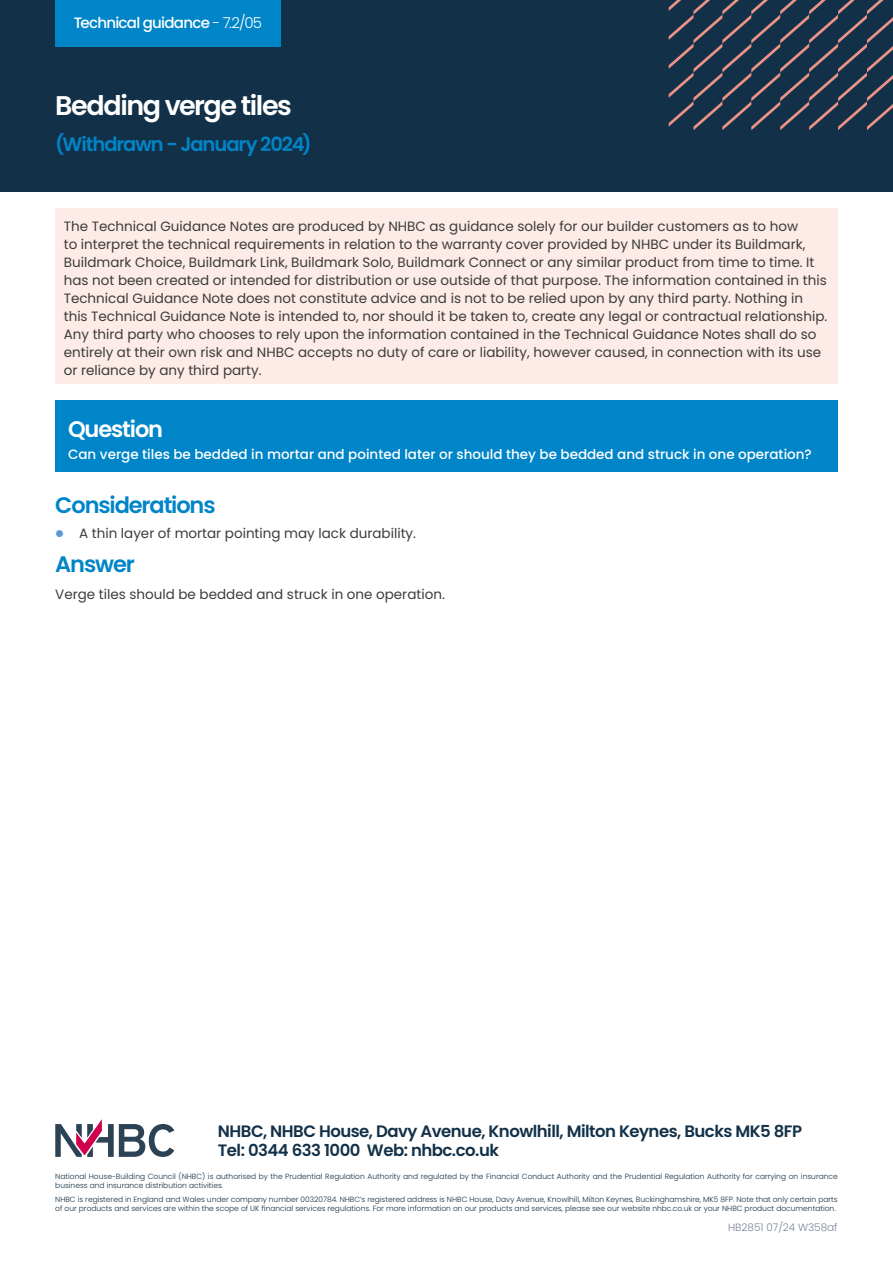
<style>
.page{position:relative;width:893px;height:1263px;background:#fff}
.page>*{position:absolute;margin:0;border:0;box-sizing:border-box;transform-origin:0 0}
.t1{font:600 27px "Poppins";letter-spacing:-.05em;color:#fff}
.t2{font:600 22.5px "Poppins";letter-spacing:-.05em;color:#0085c8}
.t3{font:600 22.5px "Poppins";letter-spacing:-.05em;color:#fff}
.t4{font:600 19.5px "Poppins";letter-spacing:-.055em;color:#0085c8}
.t5{font:600 16.5px/19.5px "Poppins";letter-spacing:-.03em;color:#123047}
.t6{font:500 15px "Poppins";letter-spacing:-.05em;color:#fff}
.t7{font:13.5px/18px "Poppins";color:#3c3c3b}
.t8{font:500 13.5px "Poppins";color:#fff}
.t9{font:300 10.5px "Poppins";letter-spacing:-.005em;color:#788497}
.t10{font:300 7.5px/9px "Poppins";color:#123047}
.s1{font-weight:300}
</style>
<div class="page">
<div style="left:0;top:0;width:893px;height:191px;background:#123047"></div>
<svg style="left:55px;top:1119px;width:119px;height:38px"></svg>
<svg style="left:669px;top:0;width:224px;height:130px"></svg>
<div style="left:55px;top:208px;width:783px;height:176px;background:#fcebe7"></div>
<div style="left:55px;top:401px;width:783px;height:71px;background:#0085c8"></div>
<div style="left:55px;top:0;width:226px;height:46px;background:#0085c8"></div>
<p class="t6" style="left:74px;top:14px;width:190px">Technical guidance <span class="s1">- 7.2/05</span></p>
<h1 class="t1" style="left:55px;top:90px;width:238px">Bedding verge tiles</h1>
<h3 class="t4" style="left:55px;top:132px;width:258px">(Withdrawn - January 2024)</h3>
<p class="t7" style="left:64px;top:217px;width:765px">The Technical Guidance Notes are produced by NHBC as guidance solely for our builder customers as to how<br>to interpret the technical requirements in relation to the warranty cover provided by NHBC under its Buildmark, Buildmark Choice, Buildmark Link, Buildmark Solo, Buildmark Connect or any similar product from time to time. It has not been created or intended for distribution or use outside of that purpose. The information contained in this Technical Guidance Note does not constitute advice and is not to be relied upon by any third party. Nothing in this Technical Guidance Note is intended to, nor should it be taken to, create any legal or contractual relationship.<br>Any third party who chooses to rely upon the information contained in the Technical Guidance Notes shall do so entirely at their own risk and NHBC accepts no duty of care or liability, however caused, in connection with its use or reliance by any third party.</p>
<h2 class="t3" style="left:68px;top:416px;width:97px">Question</h2>
<p class="t8" style="left:68px;top:447px;width:745px">Can verge tiles be bedded in mortar and pointed later or should they be bedded and struck in one operation?</p>
<h2 class="t2" style="left:55px;top:492px;width:162px">Considerations</h2>
<p class="t7" style="left:79px;top:524px;width:338px">A thin layer of mortar pointing may lack durability.</p>
<h2 class="t2" style="left:55px;top:551px;width:81px">Answer</h2>
<p class="t7" style="left:55px;top:585px;width:391px">Verge tiles should be bedded and struck in one operation.</p>
<p class="t5" style="left:218px;top:1121px;width:586px">NHBC, NHBC House, Davy Avenue, Knowlhill, Milton Keynes, Bucks MK5 8FP<br>Tel: 0344 633 1000 Web: nhbc.co.uk</p>
<p class="t10" style="left:55px;top:1172px;width:784px">National House-Building Council (NHBC) is authorised by the Prudential Regulation Authority and regulated by the Financial Conduct Authority and the Prudential Regulation Authority for carrying on insurance business and insurance distribution activities.</p>
<p class="t10" style="left:55px;top:1195px;width:784px">NHBC is registered in England and Wales under company number 00320784. NHBC’s registered address is NHBC House, Davy Avenue, Knowlhill, Milton Keynes, Buckinghamshire, MK5 8FP. Note that only certain parts of our products and services are within the scope of UK financial services regulations. For more information on our products and services, please see our website nhbc.co.uk or your NHBC product documentation.</p>
<p class="t9" style="left:728px;top:1221px;width:111px">HB2851 07/24 W358af</p>
</div>
